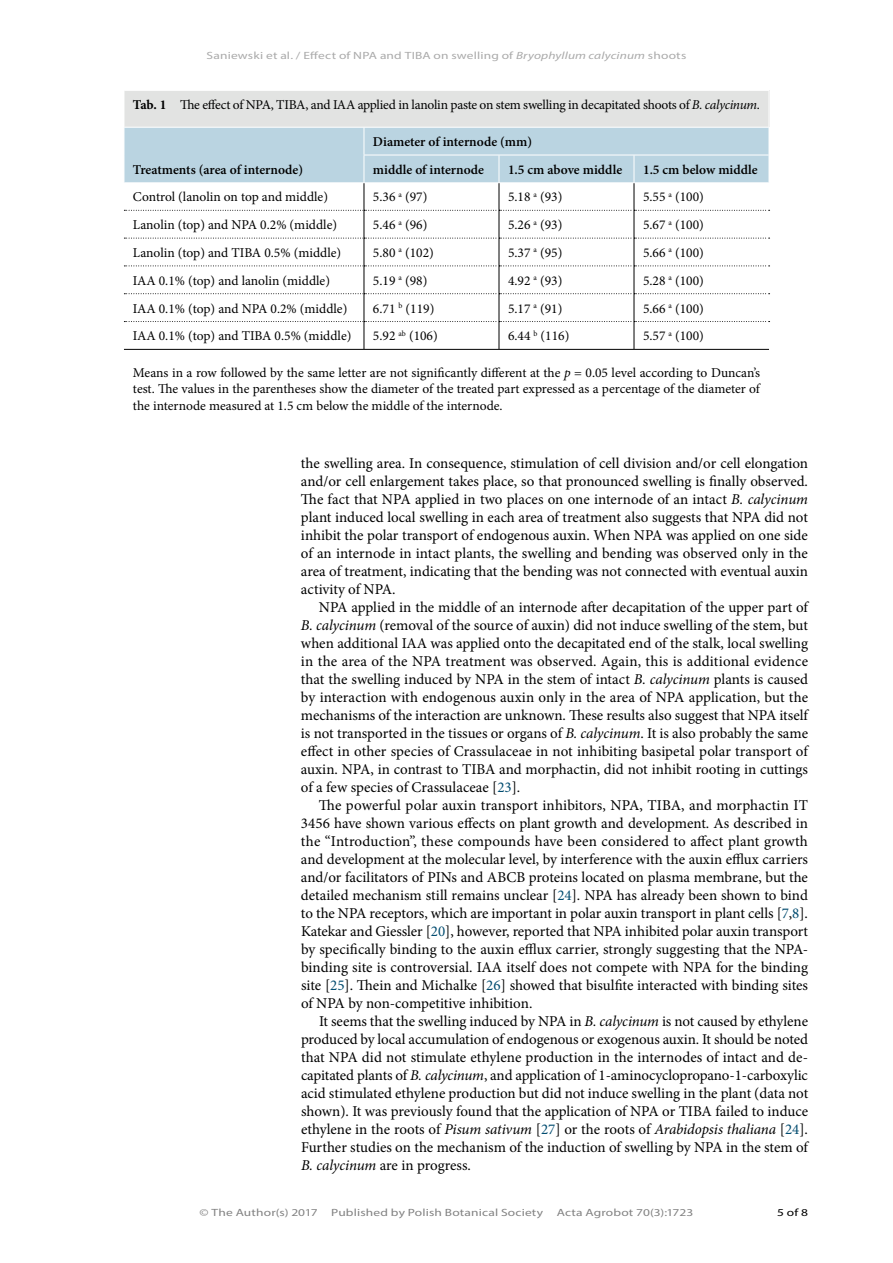
<style>
.page{position:relative;width:893px;height:1263px;background:#fff}
.page>*{position:absolute;margin:0;border:0;box-sizing:border-box;transform-origin:0 0}
.Body_text___first_li{font:15px/18px "Minion Pro";color:#000;text-align:justify}
.Table_data{font:13.5px "Minion Pro";color:#000}
.Table_footer{font:13.5px/16.2px "Minion Pro";letter-spacing:-.015em;color:#000;text-align:justify}
.Table_header{font:600 13.5px "Minion Pro";color:#000}
.t1{font:10.5px "Myriad Pro Regular 3";letter-spacing:.01em;color:#828282;scale:1.28 1}
.t2{font:10.5px "Myriad Pro Regular 3";letter-spacing:.01em;color:#aaa;scale:1.28 1}
.t3{font:10.5px "Myriad Pro";color:#000;scale:1.28 1}
.s1{font-family:"Myriad Pro";font-style:italic}
.s2{font-weight:700}
.s3{font-style:italic}
.s4{color:#004b6f}
</style>
<div class="page">
<div style="left:124px;top:90px;width:645px;height:37px;background:#e2e3e2"></div>
<hr style="left:124px;top:349px;width:240px;height:1px;background:#000">
<hr style="left:364px;top:349px;width:135px;height:1px;background:#000">
<hr style="left:499px;top:349px;width:135px;height:1px;background:#000">
<hr style="left:634px;top:349px;width:135px;height:1px;background:#000">
<svg style="left:124px;top:128px;width:646px;height:221px"></svg>
<hr style="left:124px;top:90px;width:240px;height:1px;background:#fff">
<hr style="left:124px;top:91px;width:1px;height:36px;background:#fff">
<hr style="left:364px;top:90px;width:135px;height:1px;background:#fff">
<hr style="left:499px;top:90px;width:135px;height:1px;background:#fff">
<hr style="left:634px;top:90px;width:135px;height:1px;background:#fff">
<p class="t2" style="left:207px;top:49px;width:376px">Saniewski et al. / Effect of NPA and TIBA on swelling of <span class="s1">Bryophyllum calycinum</span> shoots</p>
<p class="Table_footer" style="left:133px;top:97px;width:628px"><span class="s2">Tab. 1</span> The effect of NPA, TIBA, and IAA applied in lanolin paste on stem swelling in decapitated shoots of <span class="s3">B. calycinum</span>.</p>
<p class="Table_header" style="left:133px;top:160px;width:172px">Treatments (area of internode)</p>
<p class="Table_header" style="left:373px;top:132px;width:161px">Diameter of internode (mm)</p>
<p class="Table_header" style="left:373px;top:160px;width:113px">middle of internode</p>
<p class="Table_header" style="left:508px;top:160px;width:116px">1.5 cm above middle</p>
<p class="Table_header" style="left:643px;top:160px;width:116px">1.5 cm below middle</p>
<p class="Table_data" style="left:133px;top:188px;width:197px">Control (lanolin on top and middle)</p>
<p class="Table_data" style="left:373px;top:188px;width:56px">5.36 <sup>a</sup> (97)</p>
<p class="Table_data" style="left:508px;top:188px;width:56px">5.18 <sup>a</sup> (93)</p>
<p class="Table_data" style="left:643px;top:188px;width:62px">5.55 <sup>a</sup> (100)</p>
<p class="Table_data" style="left:133px;top:216px;width:206px">Lanolin (top) and NPA 0.2% (middle)</p>
<p class="Table_data" style="left:373px;top:216px;width:56px">5.46 <sup>a</sup> (96)</p>
<p class="Table_data" style="left:508px;top:216px;width:56px">5.26 <sup>a</sup> (93)</p>
<p class="Table_data" style="left:643px;top:216px;width:62px">5.67 <sup>a</sup> (100)</p>
<p class="Table_data" style="left:133px;top:244px;width:210px">Lanolin (top) and TIBA 0.5% (middle)</p>
<p class="Table_data" style="left:373px;top:244px;width:62px">5.80 <sup>a</sup> (102)</p>
<p class="Table_data" style="left:508px;top:244px;width:56px">5.37 <sup>a</sup> (95)</p>
<p class="Table_data" style="left:643px;top:244px;width:62px">5.66 <sup>a</sup> (100)</p>
<p class="Table_data" style="left:133px;top:271px;width:199px">IAA 0.1% (top) and lanolin (middle)</p>
<p class="Table_data" style="left:373px;top:271px;width:56px">5.19 <sup>a</sup> (98)</p>
<p class="Table_data" style="left:508px;top:271px;width:56px">4.92 <sup>a</sup> (93)</p>
<p class="Table_data" style="left:643px;top:271px;width:62px">5.28 <sup>a</sup> (100)</p>
<p class="Table_data" style="left:133px;top:299px;width:216px">IAA 0.1% (top) and NPA 0.2% (middle)</p>
<p class="Table_data" style="left:373px;top:299px;width:63px">6.71 <sup>b</sup> (119)</p>
<p class="Table_data" style="left:508px;top:299px;width:56px">5.17 <sup>a</sup> (91)</p>
<p class="Table_data" style="left:643px;top:299px;width:62px">5.66 <sup>a</sup> (100)</p>
<p class="Table_data" style="left:133px;top:327px;width:220px">IAA 0.1% (top) and TIBA 0.5% (middle)</p>
<p class="Table_data" style="left:373px;top:327px;width:66px">5.92 <sup>ab</sup> (106)</p>
<p class="Table_data" style="left:508px;top:327px;width:63px">6.44 <sup>b</sup> (116)</p>
<p class="Table_data" style="left:643px;top:327px;width:62px">5.57 <sup>a</sup> (100)</p>
<p class="Table_footer" style="left:133px;top:365px;width:628px">Means in a row followed by the same letter are not significantly different at the <span class="s3">p</span> = 0.05 level according to Duncan’s test. The values in the parentheses show the diameter of the treated part expressed as a percentage of the diameter of the internode measured at 1.5 cm below the middle of the internode.</p>
<p class="Body_text___first_li" style="left:301px;top:454px;width:509px">the swelling area. In consequence, stimulation of cell division and/or cell elongation and/or cell enlargement takes place, so that pronounced swelling is finally observed.<br>The fact that NPA applied in two places on one internode of an intact <span class="s3">B. calycinum </span>plant induced local swelling in each area of treatment also suggests that NPA did not inhibit the polar transport of endogenous auxin. When NPA was applied on one side of an internode in intact plants, the swelling and bending was observed only in the area of treatment, indicating that the bending was not connected with eventual auxin activity of NPA.</p>
<p class="Body_text___first_li" style="left:301px;top:598px;width:509px;text-indent:18px">NPA applied in the middle of an internode after decapitation of the upper part of <span class="s3">B. calycinum</span> (removal of the source of auxin) did not induce swelling of the stem, but when additional IAA was applied onto the decapitated end of the stalk, local swelling in the area of the NPA treatment was observed. Again, this is additional evidence that the swelling induced by NPA in the stem of intact <span class="s3">B. calycinum</span> plants is caused by interaction with endogenous auxin only in the area of NPA application, but the mechanisms of the interaction are unknown. These results also suggest that NPA itself is not transported in the tissues or organs of <span class="s3">B. calycinum</span>. It is also probably the same effect in other species of Crassulaceae in not inhibiting basipetal polar transport of auxin. NPA, in contrast to TIBA and morphactin, did not inhibit rooting in cuttings of a few species of Crassulaceae [<span class="s4">23</span>].</p>
<p class="Body_text___first_li" style="left:301px;top:796px;width:509px;text-indent:18px">The powerful polar auxin transport inhibitors, NPA, TIBA, and morphactin IT 3456 have shown various effects on plant growth and development. As described in the “Introduction”, these compounds have been considered to affect plant growth and development at the molecular level, by interference with the auxin efflux carriers and/or facilitators of PINs and ABCB proteins located on plasma membrane, but the detailed mechanism still remains unclear [<span class="s4">24</span>]. NPA has already been shown to bind to the NPA receptors, which are important in polar auxin transport in plant cells [<span class="s4">7</span>,<span class="s4">8</span>].<br>Katekar and Giessler [<span class="s4">20</span>], however, reported that NPA inhibited polar auxin transport by specifically binding to the auxin efflux carrier, strongly suggesting that the NPA&shy;binding site is controversial. IAA itself does not compete with NPA for the binding site [<span class="s4">25</span>]. Thein and Michalke [<span class="s4">26</span>] showed that bisulfite interacted with binding sites of NPA by non-competitive inhibition.</p>
<p class="Body_text___first_li" style="left:301px;top:1012px;width:509px;text-indent:18px">It seems that the swelling induced by NPA in <span class="s3">B. calycinum</span> is not caused by ethylene produced by local accumulation of endogenous or exogenous auxin. It should be noted that NPA did not stimulate ethylene production in the internodes of intact and de&shy;capitated plants of <span class="s3">B. calycinum</span>, and application of 1-aminocyclopropano-1-carboxylic acid stimulated ethylene production but did not induce swelling in the plant (data not shown). It was previously found that the application of NPA or TIBA failed to induce ethylene in the roots of <span class="s3">Pisum sativum</span> [<span class="s4">27</span>] or the roots of <span class="s3">Arabidopsis thaliana</span> [<span class="s4">24</span>].<br>Further studies on the mechanism of the induction of swelling by NPA in the stem of <span class="s3">B. calycinum</span> are in progress.</p>
<p class="t1" style="left:200px;top:1205px;width:94px">© The Author(s) 2017</p>
<p class="t1" style="left:331px;top:1205px;width:167px">Published by Polish Botanical Society</p>
<p class="t1" style="left:557px;top:1205px;width:108px">Acta Agrobot 70(3):1723</p>
<p class="t3" style="left:777px;top:1205px;width:26px">5 of 8</p>
</div>
